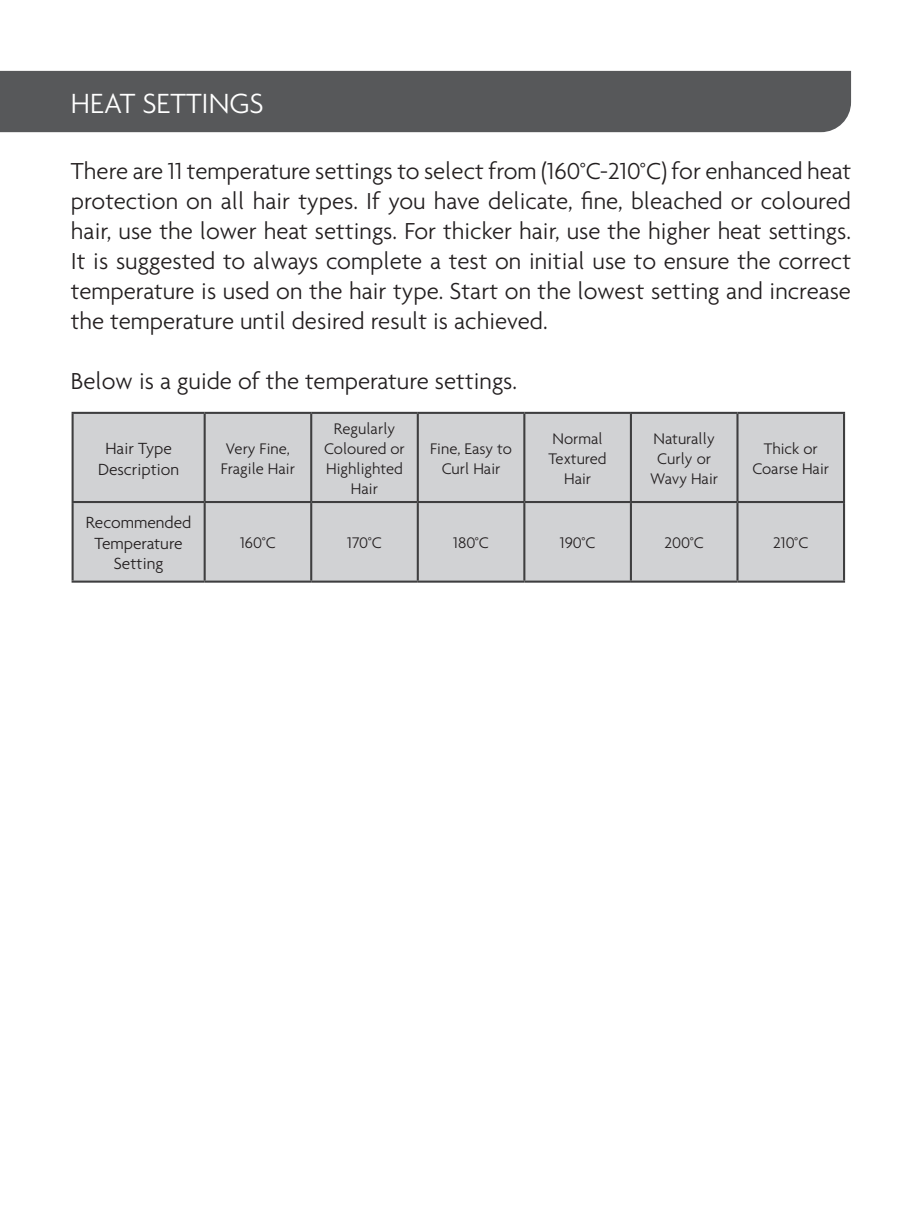
<style>
.page{position:relative;width:922px;height:1205px;background:#fff}
.page>*{position:absolute;margin:0;border:0;box-sizing:border-box;transform-origin:0 0}
.t1{font:300 30px "Agenda";color:#fff}
.t2{font:300 25px/30px "Agenda";color:#231f20;text-align:justify}
.t3{font:300 17.5px/21px "Agenda";color:#231f20;text-align:center}
.t4{font:300 16.5px/20px "Agenda";color:#231f20;text-align:center}
</style>
<div class="page">
<div style="left:0;top:71px;width:850px;height:61px;background:#57585a"></div>
<div style="left:74px;top:414px;width:768px;height:166px;background:#d1d2d4"></div>
<hr style="left:72px;top:412px;width:133px;height:2px;background:#3e3e3f">
<hr style="left:72px;top:414px;width:2px;height:87px;background:#3e3e3f">
<hr style="left:205px;top:412px;width:106px;height:2px;background:#3e3e3f">
<hr style="left:203px;top:414px;width:3px;height:87px;background:#3e3e3f">
<hr style="left:311px;top:412px;width:106px;height:2px;background:#3e3e3f">
<hr style="left:310px;top:414px;width:2px;height:87px;background:#3e3e3f">
<hr style="left:417px;top:412px;width:107px;height:2px;background:#3e3e3f">
<hr style="left:416px;top:414px;width:3px;height:87px;background:#3e3e3f">
<hr style="left:524px;top:412px;width:106px;height:2px;background:#3e3e3f">
<hr style="left:523px;top:414px;width:2px;height:87px;background:#3e3e3f">
<hr style="left:630px;top:412px;width:107px;height:2px;background:#3e3e3f">
<hr style="left:629px;top:414px;width:2px;height:87px;background:#3e3e3f">
<hr style="left:737px;top:412px;width:107px;height:2px;background:#3e3e3f">
<hr style="left:736px;top:414px;width:2px;height:87px;background:#3e3e3f">
<hr style="left:842px;top:414px;width:2px;height:87px;background:#3e3e3f">
<hr style="left:72px;top:501px;width:133px;height:2px;background:#3e3e3f">
<hr style="left:72px;top:503px;width:2px;height:77px;background:#3e3e3f">
<hr style="left:205px;top:501px;width:106px;height:2px;background:#3e3e3f">
<hr style="left:203px;top:503px;width:3px;height:77px;background:#3e3e3f">
<hr style="left:311px;top:501px;width:106px;height:2px;background:#3e3e3f">
<hr style="left:310px;top:503px;width:2px;height:77px;background:#3e3e3f">
<hr style="left:417px;top:501px;width:107px;height:2px;background:#3e3e3f">
<hr style="left:416px;top:503px;width:3px;height:77px;background:#3e3e3f">
<hr style="left:524px;top:501px;width:106px;height:2px;background:#3e3e3f">
<hr style="left:523px;top:503px;width:2px;height:77px;background:#3e3e3f">
<hr style="left:630px;top:501px;width:107px;height:2px;background:#3e3e3f">
<hr style="left:629px;top:503px;width:2px;height:77px;background:#3e3e3f">
<hr style="left:737px;top:501px;width:107px;height:2px;background:#3e3e3f">
<hr style="left:736px;top:503px;width:2px;height:77px;background:#3e3e3f">
<hr style="left:842px;top:503px;width:2px;height:77px;background:#3e3e3f">
<hr style="left:72px;top:580px;width:133px;height:3px;background:#3e3e3f">
<hr style="left:205px;top:580px;width:106px;height:3px;background:#3e3e3f">
<hr style="left:311px;top:580px;width:106px;height:3px;background:#3e3e3f">
<hr style="left:417px;top:580px;width:107px;height:3px;background:#3e3e3f">
<hr style="left:524px;top:580px;width:106px;height:3px;background:#3e3e3f">
<hr style="left:630px;top:580px;width:107px;height:3px;background:#3e3e3f">
<hr style="left:737px;top:580px;width:107px;height:3px;background:#3e3e3f">
<p class="t1" style="left:71px;top:86px;width:194px">HEAT SETTINGS</p>
<p class="t2" style="left:71px;top:156px;width:781px">There are 11 temperature settings to select from (160°C-210°C) for enhanced heat protection on all hair types. If you have delicate, fine, bleached or coloured hair, use the lower heat settings. For thicker hair, use the higher heat settings.<br>It is suggested to always complete a test on initial use to ensure the correct temperature is used on the hair type. Start on the lowest setting and increase the temperature until desired result is achieved.</p>
<p class="t2" style="left:71px;top:366px;width:448px">Below is a guide of the temperature settings.</p>
<p class="t3" style="left:98px;top:437px;width:83px">Hair Type<br>Description</p>
<p class="t4" style="left:221px;top:438px;width:76px">Very Fine,<br>Fragile Hair</p>
<p class="t4" style="left:324px;top:418px;width:82px">Regularly<br>Coloured or<br>Highlighted<br>Hair</p>
<p class="t4" style="left:430px;top:438px;width:83px">Fine, Easy to<br>Curl Hair</p>
<p class="t4" style="left:548px;top:428px;width:60px">Normal<br>Textured<br>Hair</p>
<p class="t4" style="left:650px;top:428px;width:69px">Naturally<br>Curly or<br>Wavy Hair</p>
<p class="t4" style="left:752px;top:438px;width:78px">Thick or<br>Coarse Hair</p>
<p class="t3" style="left:86px;top:511px;width:107px">Recommended<br>Temperature<br>Setting</p>
<p class="t4" style="left:240px;top:533px;width:37px">160°C</p>
<p class="t4" style="left:347px;top:533px;width:36px">170°C</p>
<p class="t4" style="left:453px;top:533px;width:37px">180°C</p>
<p class="t4" style="left:559px;top:533px;width:37px">190°C</p>
<p class="t4" style="left:664px;top:533px;width:41px">200°C</p>
<p class="t4" style="left:773px;top:533px;width:37px">210°C</p>
</div>
